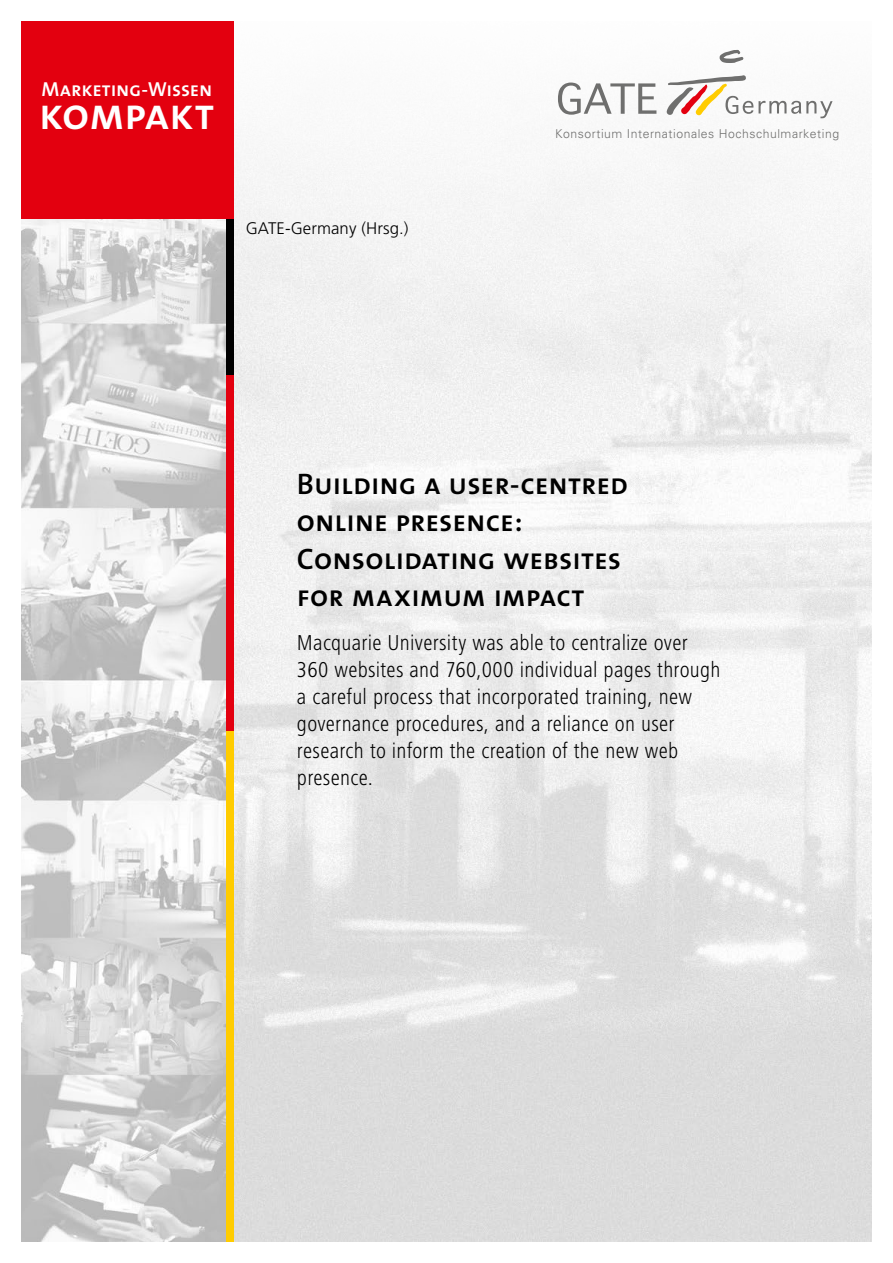
<style>
.page{position:relative;width:893px;height:1263px;background:#fff}
.page>*{position:absolute;margin:0;border:0;box-sizing:border-box;transform-origin:0 0}
.t1{font:44.7px "The Mix Semi Bold Caps";letter-spacing:-.02em;color:#fff}
.t2{font:29.85px/37.2px "The Mix Semi Bold Caps";color:#000}
.t3{font:300 condensed 22.35px/27px "Frutiger Next LT";letter-spacing:.01em;color:#000}
.t4{font:20.4px "The Mix Semi Bold Caps";letter-spacing:-.005em;color:#fff}
.t5{font:300 16.8px "Frutiger LT Std";letter-spacing:.005em;color:#000}
.t6{font:300 12.15px "Univers";letter-spacing:.045em;color:#6f6f6e}
</style>
<div class="page">
<img style="left:234px;top:406px;width:638px;height:836px">
<div style="left:234px;top:49px;width:638px;height:357px;background:#f5f5f5"></div>
<img style="left:21px;top:219px;width:205px;height:1023px">
<svg style="left:558px;top:83px;width:98px;height:32px"></svg>
<svg style="left:666px;top:75px;width:166px;height:43px"></svg>
<svg style="left:719px;top:50px;width:25px;height:13px"></svg>
<div style="left:21px;top:21px;width:213px;height:198px;background:#e3000f"></div>
<div style="left:226px;top:219px;width:8px;height:157px;background:#000"></div>
<div style="left:226px;top:376px;width:8px;height:357px;background:#e3000f"></div>
<div style="left:226px;top:731px;width:8px;height:511px;background:#fc0"></div>
<p class="t4" style="left:41px;top:72px;width:172px">Marketing-Wissen</p>
<h1 class="t1" style="left:39px;top:76px;width:177px">kompakt</h1>
<p class="t5" style="left:246px;top:219px;width:164px">GATE-Germany (Hrsg.)</p>
<p class="t6" style="left:555px;top:127px;width:285px">Konsortium Internationales Hochschulmarketing</p>
<h2 class="t2" style="left:297px;top:465px;width:332px">Building a user-centred online presence:<br>Consolidating websites for maximum impact</h2>
<p class="t3" style="left:297px;top:629px;width:425px">Macquarie University was able to centralize over 360 websites and 760,000 individual pages through a careful process that incorporated training, new governance procedures, and a reliance on user research to inform the creation of the new web presence.</p>
</div>
